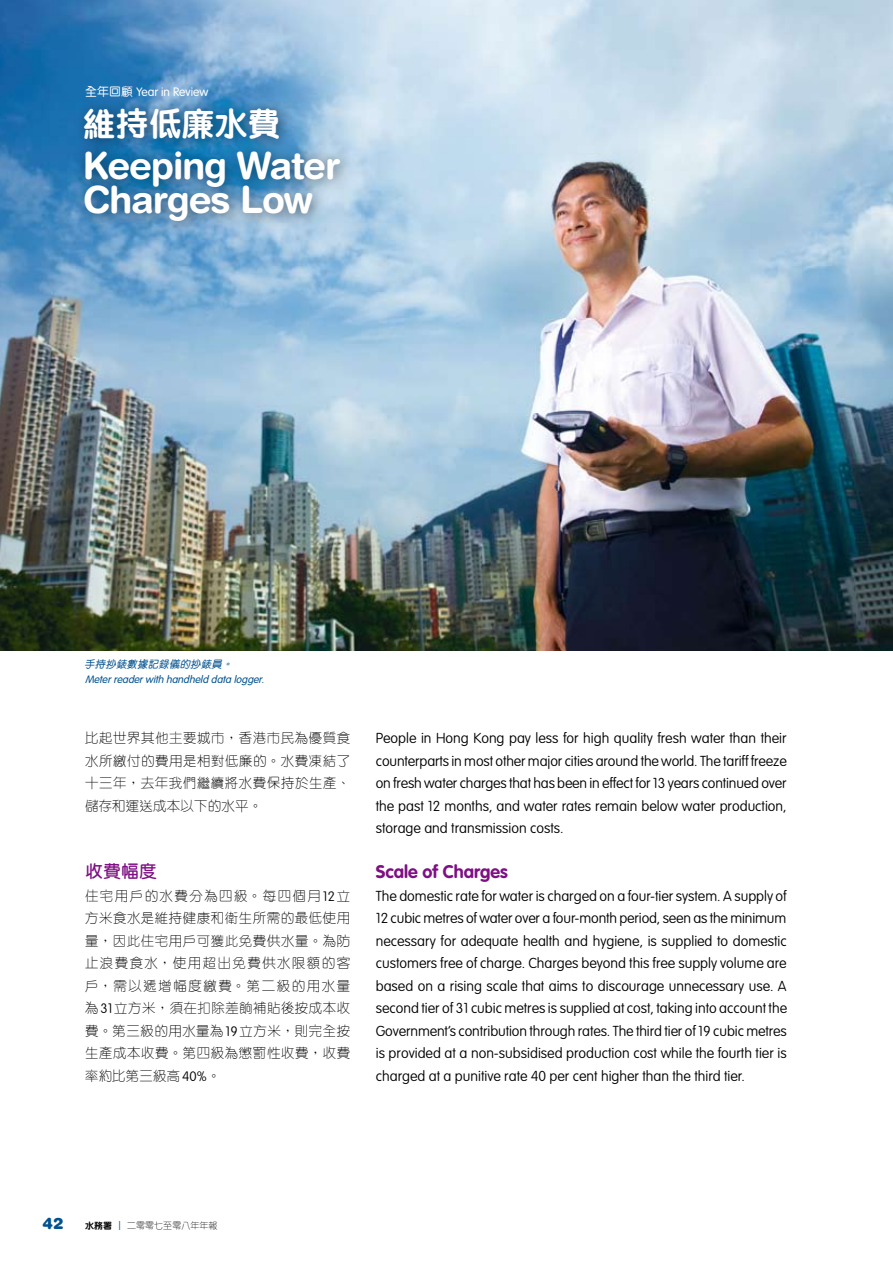
<style>
.page{position:relative;width:893px;height:1263px;background:#fff}
.page>*{position:absolute;margin:0;border:0;box-sizing:border-box;transform-origin:0 0}
.t1{font:700 37.5px/34.5px "Helvetica Rounded LT Std";letter-spacing:-.03em;color:#fff}
.t2{font:800 33px "M Yuen HK";color:#fff}
.t3{font:700 18px "VAG Rounded Std";color:#7f1084}
.t4{font:600 18px "M Yuen HK";color:#7f1084}
.t5{font:900 15.75px "Helvetica Rounded LT Std";color:#00518e}
.t6{font:100 14.25px/22.5px "VAG Rounded Std";color:#000;text-align:justify}
.t7{font:300 13.5px/22.5px "M Yuen HK";letter-spacing:.035em;color:#000;text-align:justify}
.t8{font:300 12px "VAG Rounded Std";color:#fff}
.t9{font:italic 300 10.5px "VAG Rounded Std";color:#00518e}
.t10{font:italic 500 10.5px "M Yuen HK";color:#00518e}
.t11{font:300 9px "M Yuen HK";letter-spacing:.005em;color:#000}
.t12{font:800 9px "M Yuen HK";color:#000}
.t13{font:800 9px "M Hei HK";color:#00518e}
.s1{font-family:"M Yuen HK";font-weight:500}
.s2{font-family:"VAG Rounded Std";font-weight:100}
</style>
<div class="page">
<img style="left:0;top:0;width:893px;height:651px">
<div style="left:70px;top:95px;width:287px;height:145px;background:#000;opacity:.5"></div>
<p class="t8" style="left:85px;top:85px;width:125px"><span class="s1">全年回顧</span> Year in Review</p>
<h2 class="t2" style="left:83px;top:99px;width:200px">維持低廉水費</h2>
<h1 class="t1" style="left:83px;top:147px;width:259px">Keeping Water<br>Charges Low</h1>
<p class="t10" style="left:84px;top:657px;width:153px">手持抄錶數據記錄儀的抄錶員。</p>
<p class="t9" style="left:85px;top:673px;width:183px">Meterreaderwith handheld data logger.</p>
<p class="t7" style="left:85px;top:726px;width:267px">比起世界其他主要城市，香港市民為優質食水所繳付的費用是相對低廉的。水費凍結了十三年，去年我們繼續將水費保持於生產、儲存和運送成本以下的水平。</p>
<p class="t4" style="left:85px;top:859px;width:73px">收費幅度</p>
<p class="t7" style="left:85px;top:884px;width:267px">住宅用戶的水費分為四級。每四個月<span class="s2">12</span>立方米食水是維持健康和衛生所需的最低使用量，因此住宅用戶可獲此免費供水量。為防止浪費食水，使用超出免費供水限額的客戶，需以遞增幅度繳費。第二級的用水量為<span class="s2">31</span>立方米，須在扣除差餉補貼後按成本收費。第三級的用水量為<span class="s2">19</span>立方米，則完全按生產成本收費。第四級為懲罰性收費，收費率約比第三級高<span class="s2">40%</span>。</p>
<p class="t6" style="left:376px;top:727px;width:412px">People in Hong Kong pay less for high quality fresh water than their counterparts in most other major cities around the world. The tariff freeze on fresh water charges that has been in effect for 13 years continued over the past 12 months, and water rates remain below water production, storage and transmission costs.</p>
<p class="t3" style="left:376px;top:861px;width:133px">Scale of Charges</p>
<p class="t6" style="left:376px;top:885px;width:413px">The domestic rate for water is charged on a four-tier system. A supply of 12 cubic metres of water over a four-month period, seen as the minimum necessary for adequate health and hygiene, is supplied to domestic customers free of charge. Charges beyond this free supply volume are based on a rising scale that aims to discourage unnecessary use. A second tier of 31 cubic metres is supplied at cost, taking into account the Government’s contribution through rates. The third tier of 19 cubic metres is provided at a non-subsidised production cost while the fourth tier is charged at a punitive rate 40 per cent higher than the third tier.</p>
<p class="t5" style="left:43px;top:1213px;width:23px">42</p>
<p class="t12" style="left:85px;top:1218px;width:29px">水務署</p>
<p class="t13" style="left:114px;top:1229px;width:11px;rotate:-90deg">–</p>
<p class="t11" style="left:127px;top:1219px;width:92px">二零零七至零八年年報</p>
</div>
